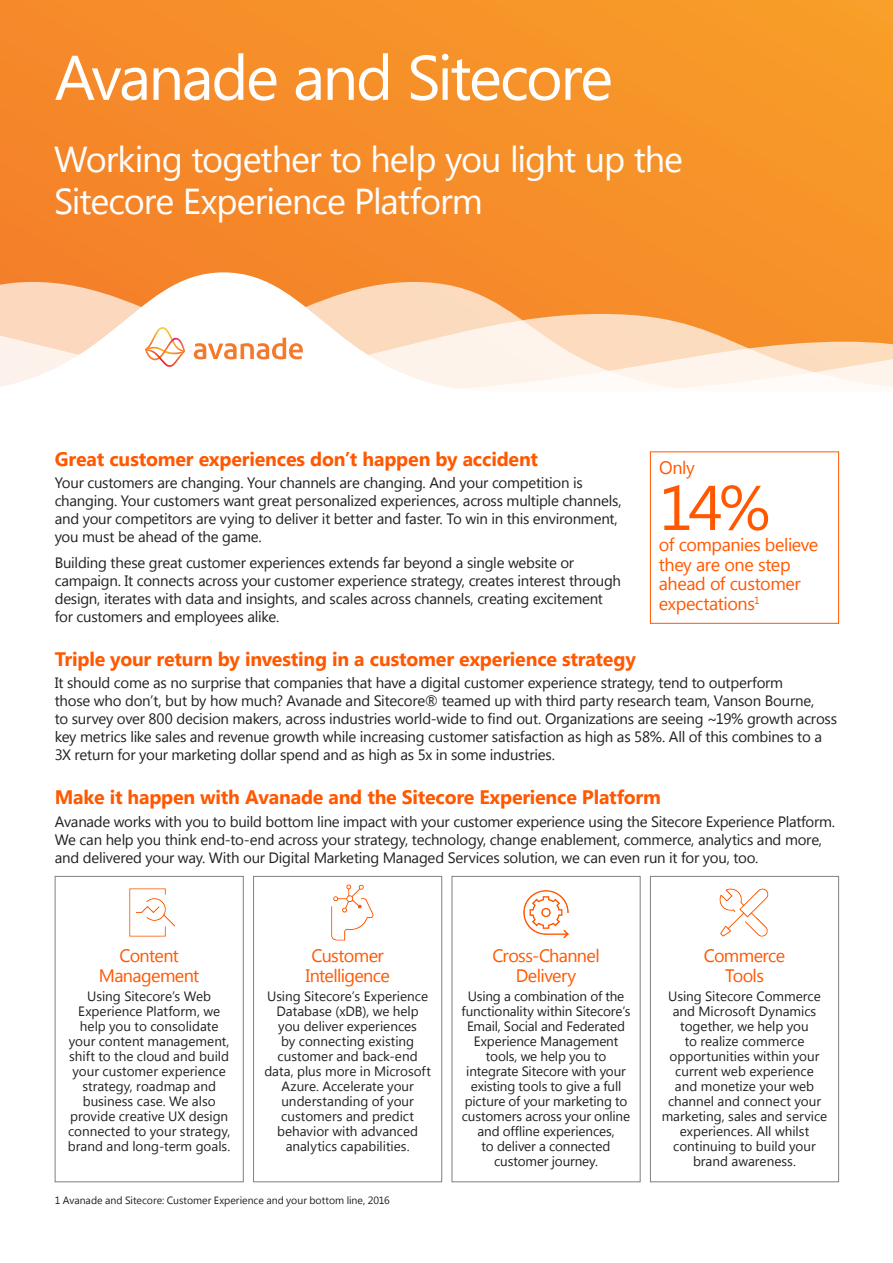
<style>
.page{position:relative;width:893px;height:1263px;background:#fff}
.page>*{position:absolute;margin:0;border:0;box-sizing:border-box;transform-origin:0 0}
.Cover_Heading_54pt{font:63px "Segoe UI";letter-spacing:-.04em;color:#fff}
.Body_Sections_14pt{font:63px "Segoe UI";color:#ff5800}
.Cover_Subhead_30pt{font:36px/42px "Segoe UI";letter-spacing:-.03em;color:#fff}
.SubHead_14pt{font:700 19.5px "Segoe UI";letter-spacing:-.01em;color:#ff5800}
.Body_9pt{font:700 19.5px "Segoe UI";letter-spacing:-.01em;color:#ff5800}
.Body_9pt-2{font:18px/19.5px "Segoe UI";letter-spacing:-.035em;color:#ff5800;text-align:center}
.Body_Sections_14pt-2{font:18px/19.5px "Segoe UI";letter-spacing:-.025em;color:#ff5800}
.Body_9pt-3{font:15px/18px "Segoe UI";letter-spacing:-.015em;color:#231f20}
.Body_9pt-4{font:13.5px/15px "Segoe UI";letter-spacing:-.005em;color:#231f20;text-align:center}
.Body_9pt-5{font:10.5px "Segoe UI";color:#231f20}
</style>
<div class="page">
<svg style="left:0;top:0;width:893px;height:272px;background:#f68e29"></svg>
<svg style="left:0;top:272px;width:893px;height:10px;background:#f69136"></svg>
<svg style="left:0;top:282px;width:893px;height:107px"></svg>
<div style="left:55px;top:876px;width:189px;height:306px;border:1px solid #808080"></div>
<div style="left:253px;top:876px;width:189px;height:306px;border:1px solid #808080"></div>
<div style="left:452px;top:876px;width:188px;height:306px;border:1px solid #808080"></div>
<div style="left:650px;top:876px;width:189px;height:306px;border:1px solid #808080"></div>
<div style="left:650px;top:451px;width:189px;height:173px;border:1px solid #ff5800"></div>
<img style="left:331px;top:884px;width:43px;height:57px">
<img style="left:719px;top:888px;width:50px;height:49px">
<img style="left:129px;top:888px;width:47px;height:49px">
<img style="left:523px;top:890px;width:46px;height:49px">
<p class="Cover_Heading_54pt" style="left:55px;top:34px;width:560px">Avanade and Sitecore</p>
<p class="Cover_Subhead_30pt" style="left:54px;top:137px;width:630px">Working together to help you light up the<br>Sitecore Experience Platform</p>
<p class="SubHead_14pt" style="left:55px;top:445px;width:485px">Great customer experiences don’t happen by accident</p>
<p class="Body_9pt-3" style="left:55px;top:473px;width:568px">Your customers are changing. Your channels are changing. And your competition is changing. Your customers want great personalized experiences, across multiple channels, and your competitors are vying to deliver it better and faster. To win in this environment, you must be ahead of the game.</p>
<p class="Body_9pt-3" style="left:55px;top:553px;width:568px">Building these great customer experiences extends far beyond a single website or campaign. It connects across your customer experience strategy, creates interest through design, iterates with data and insights, and scales across channels, creating excitement for customers and employees alike.</p>
<p class="SubHead_14pt" style="left:55px;top:645px;width:583px">Triple your return by investing in a customer experience strategy</p>
<p class="Body_9pt-3" style="left:55px;top:673px;width:784px">It should come as no surprise that companies that have a digital customer experience strategy, tend to outperform<br>those who don’t, but by how much? Avanade and Sitecore® teamed up with third party research team, Vanson Bourne,<br>to survey over 800 decision makers, across industries world-wide to find out. Organizations are seeing ~19% growth across key metrics like sales and revenue growth while increasing customer satisfaction as high as 58%. All of this combines to a 3X return for your marketing dollar spend and as high as 5x in some industries.</p>
<p class="Body_9pt" style="left:55px;top:783px;width:608px">Make it happen with Avanade and the Sitecore Experience Platform</p>
<p class="Body_9pt-3" style="left:55px;top:811px;width:782px">Avanade works with you to build bottom line impact with your customer experience using the Sitecore Experience Platform.<br>We can help you think end-to-end across your strategy, technology, change enablement, commerce, analytics and more, and delivered your way. With our Digital Marketing Managed Services solution, we can even run it for you, too.</p>
<p class="Body_Sections_14pt-2" style="left:659px;top:457px;width:37px">Only</p>
<p class="Body_Sections_14pt" style="left:659px;top:464px;width:113px">14%</p>
<p class="Body_Sections_14pt-2" style="left:659px;top:534px;width:161px">of companies believe they are one step ahead of customer expectations<sup>1</sup></p>
<p class="Body_9pt-2" style="left:99px;top:945px;width:102px">Content<br>Management</p>
<p class="Body_9pt-4" style="left:68px;top:988px;width:164px">Using Sitecore’s Web<br>Experience Platform, we help you to consolidate your content management, shift to the cloud and build your customer experience strategy, roadmap and business case. We also provide creative UX design connected to your strategy, brand and long-term goals.</p>
<p class="Body_9pt-2" style="left:305px;top:945px;width:86px">Customer<br>Intelligence</p>
<p class="Body_9pt-4" style="left:264px;top:988px;width:168px">Using Sitecore’s Experience<br>Database (xDB), we help you deliver experiences<br>by connecting existing customer and back-end data, plus more in Microsoft<br>Azure. Accelerate your understanding of your customers and predict behavior with advanced analytics capabilities.</p>
<p class="Body_9pt-5" style="left:55px;top:1193px;width:337px">1 Avanade and Sitecore: Customer Experience and your bottom line, 2016</p>
<p class="Body_9pt-2" style="left:492px;top:945px;width:109px">Cross-Channel<br>Delivery</p>
<p class="Body_9pt-4" style="left:462px;top:988px;width:170px">Using a combination of the functionality within Sitecore’s<br>Email, Social and Federated<br>Experience Management tools, we help you to integrate Sitecore with your existing tools to give a full picture of your marketing to customers across your online and offline experiences,<br>to deliver a connected customer journey.</p>
<p class="Body_9pt-2" style="left:704px;top:945px;width:83px">Commerce<br>Tools</p>
<p class="Body_9pt-4" style="left:662px;top:988px;width:167px">Using Sitecore Commerce and Microsoft Dynamics together, we help you<br>to realize commerce opportunities within your current web experience<br>and monetize your web channel and connect your marketing, sales and service experiences. All whilst continuing to build your brand awareness.</p>
</div>
